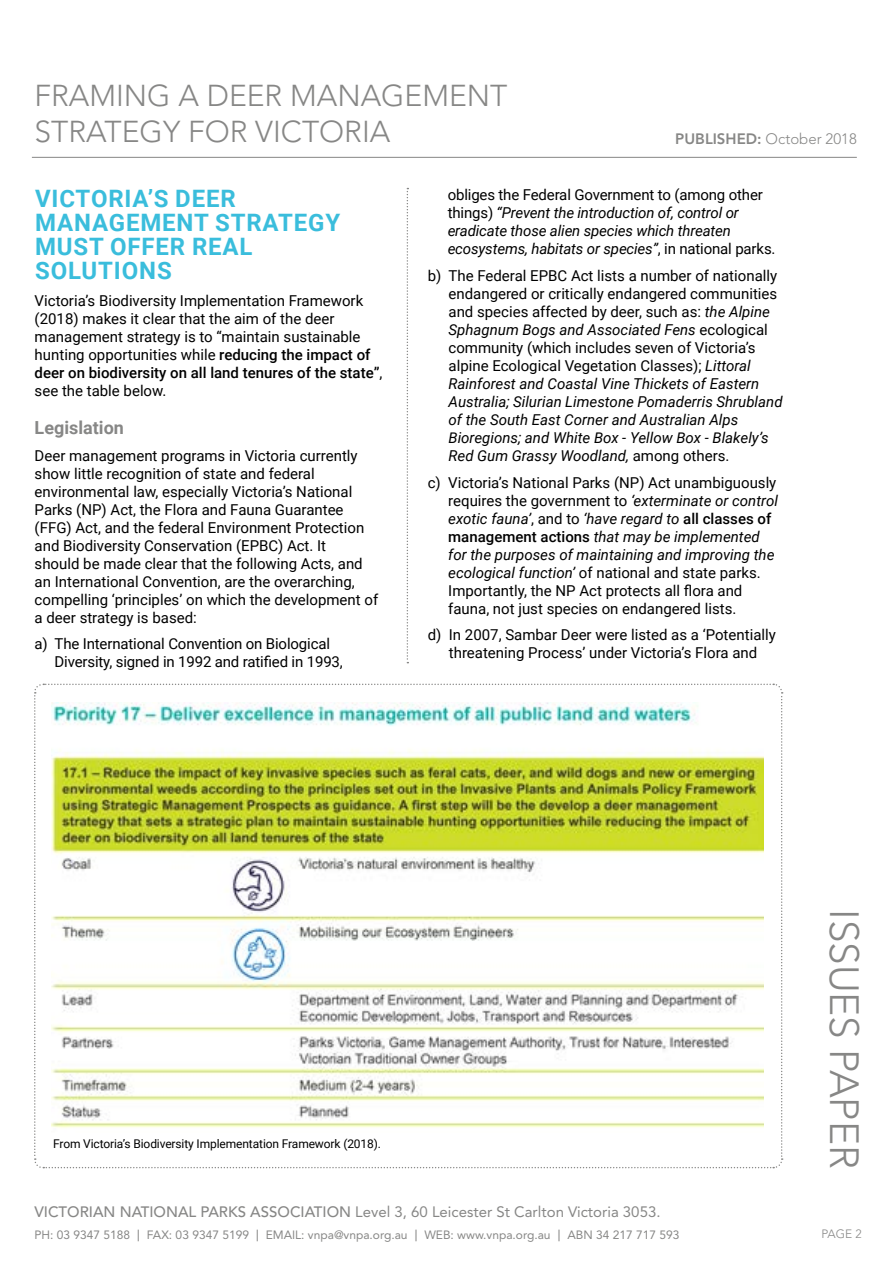
<style>
.page{position:relative;width:893px;height:1263px;background:#fff}
.page>*{position:absolute;margin:0;border:0;box-sizing:border-box;transform-origin:0 0}
.t1{font:300 40.5px "Avenir";color:#878786}
.t2{font:300 30px/36px "Avenir";color:#878786}
.t3{font:700 24px/24px "Roboto";letter-spacing:.035em;color:#3abddc}
.t4{font:700 18px "Roboto";color:#878786}
.t5{font:15px/18px "Roboto";color:#000}
.t6{font:italic 15px/18px "Roboto";color:#000}
.t7{font:15px "Avenir";color:#878786}
.t8{font:300 15px "Avenir";color:#878786}
.t9{font:12px "Avenir";color:#878786}
.t10{font:12px "Roboto";letter-spacing:-.01em;color:#000}
.t11{font:300 12px "Avenir";color:#878786}
.s1{font-weight:800}
.s2{font-weight:500}
.s3{font-style:normal}
.s4{font-style:italic}
.s5{font-size:15px}
</style>
<div class="page">
<hr style="left:32px;top:157px;width:825px;height:1px;background:#878786">
<svg style="left:407px;top:188px;width:1px;height:475px"></svg>
<svg style="left:34px;top:683px;width:749px;height:486px"></svg>
<img style="left:52px;top:703px;width:712px;height:437px">
<h2 class="t2" style="left:34px;top:80px;width:474px">FRAMING A DEER MANAGEMENT<br>STRATEGY FOR VICTORIA</h2>
<p class="t8" style="left:675px;top:132px;width:183px"><span class="s1">PUBLISHED:</span> October 2018</p>
<h3 class="t3" style="left:35px;top:189px;width:307px">VICTORIA’S DEER<br>MANAGEMENT STRATEGY<br>MUST OFFER REAL<br>SOLUTIONS</h3>
<p class="t5" style="left:35px;top:291px;width:349px">Victoria’s Biodiversity Implementation Framework (2018) makes it clear that the aim of the deer management strategy is to “maintain sustainable hunting opportunities while <span class="s2">reducing the impact of deer on biodiversity on all land tenures of the state”</span>, see the table below.</p>
<p class="t4" style="left:35px;top:421px;width:91px">Legislation</p>
<p class="t5" style="left:35px;top:446px;width:345px">Deer management programs in Victoria currently show little recognition of state and federal environmental law, especially Victoria’s National Parks (NP) Act, the Flora and Fauna Guarantee (FFG) Act, and the federal Environment Protection and Biodiversity Conservation (EPBC) Act. It<br>should be made clear that the following Acts, and an International Convention, are the overarching, compelling ‘principles’ on which the development of a deer strategy is based:</p>
<p class="t5" style="left:55px;top:634px;width:290px;text-indent:-20px">a) The International Convention on Biological<br>Diversity, signed in 1992 and ratified in 1993,</p>
<p class="t6" style="left:448px;top:187px;width:329px"><span class="s3">obliges the Federal Government to (among other things)</span> “Prevent the introduction of, control or eradicate those alien species which threaten ecosystems, habitats or species”<span class="s3">, in national parks.</span></p>
<p class="t6" style="left:448px;top:268px;width:336px;text-indent:-21px"><span class="s3">b) The Federal EPBC Act lists a number of nationally endangered or critically endangered communities and species affected by deer, such as:</span> the Alpine Sphagnum Bogs and Associated Fens <span class="s3">ecological community (which includes seven of Victoria’s alpine Ecological Vegetation Classes);</span> Littoral Rainforest and Coastal Vine Thickets of Eastern Australia; Silurian Limestone Pomaderris Shrubland of the South East Corner and Australian Alps Bioregions; and White Box - Yellow Box - Blakely’s Red Gum Grassy Woodland, <span class="s3">among others.</span></p>
<p class="t5" style="left:448px;top:473px;width:331px;text-indent:-20px">c) Victoria’s National Parks (NP) Act unambiguously requires the government to <span class="s4">‘exterminate or control exotic fauna’</span>, and to <span class="s4">‘have regard to</span> <span class="s2">all classes of management actions</span> <span class="s4">that may be implemented for the purposes of maintaining and improving the ecological function’</span> of national and state parks.<br>Importantly, the NP Act protects all flora and fauna, not just species on endangered lists.</p>
<p class="t5" style="left:428px;top:625px;width:350px;text-align:center">d) In 2007, Sambar Deer were listed as a ‘Potentially threatening Process’ under Victoria’s Flora and</p>
<p class="t10" style="left:53px;top:1135px;width:329px">From Victoria’s Biodiversity Implementation Framework (2018).</p>
<p class="t7" style="left:34px;top:1205px;width:628px"><span class="s2">VICTORIAN NATIONAL PARKS ASSOCIATION</span> Level 3, 60 Leicester St Carlton Victoria 3053.</p>
<p class="t9" style="left:34px;top:1230px;width:646px">PH: 03 9347 5188 <span class="s5">|</span> FAX: 03 9347 5199 <span class="s5">|</span> EMAIL: vnpa@vnpa.org.au <span class="s5">|</span> WEB: www.vnpa.org.au <span class="s5">|</span> ABN 34 217 717 593</p>
<h1 class="t1" style="left:861px;top:909px;width:261px;rotate:90deg">ISSUES PAPER</h1>
<p class="t11" style="left:822px;top:1229px;width:42px">PAGE 2</p>
</div>
